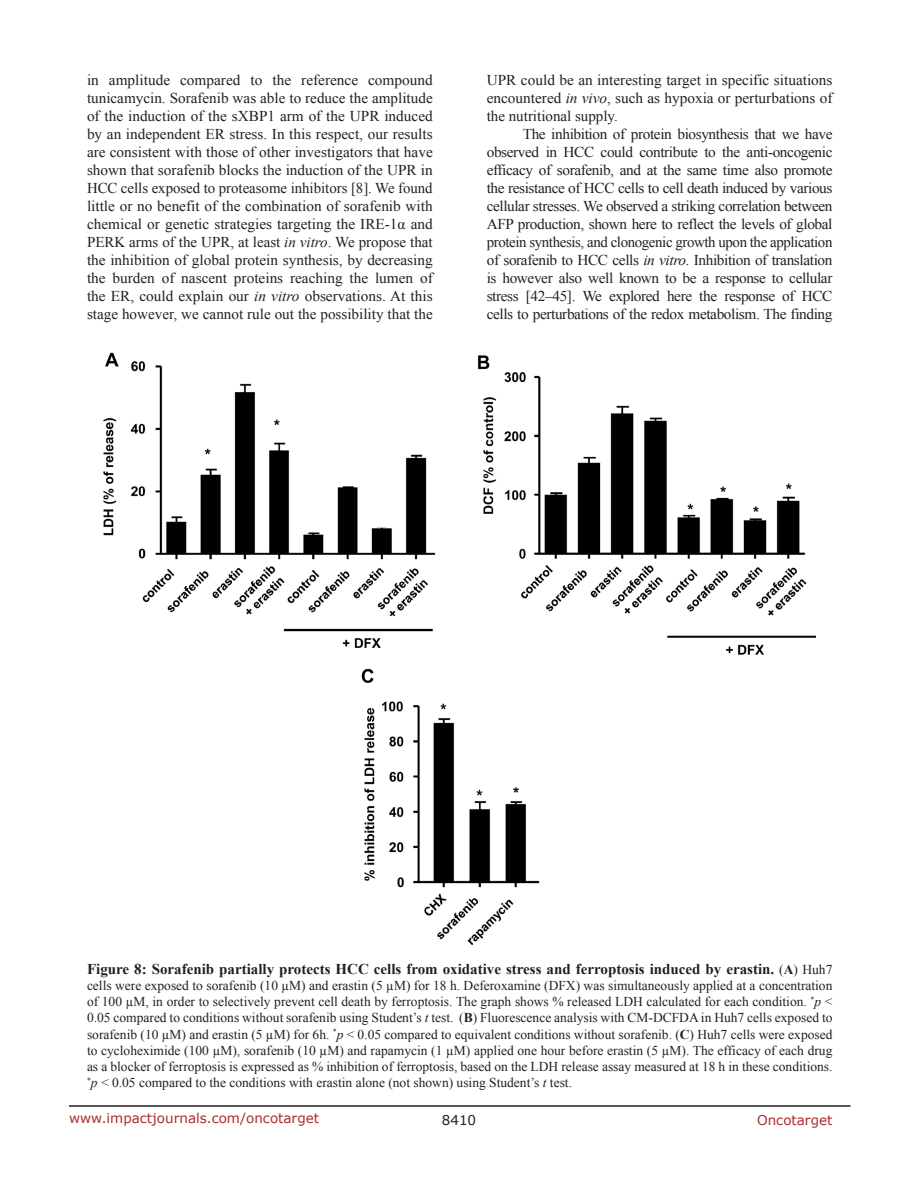
<style>
.page{position:relative;width:918px;height:1188px;background:#fff}
.page>*{position:absolute;margin:0;border:0;box-sizing:border-box;transform-origin:0 0}
.BodyText{font:15px/18px "Times New Roman";color:#231f20;text-align:justify}
.FigureText{font:700 15px "Times New Roman";color:#231f20}
.FigureText-2{font:13.5px/16.2px "Times New Roman";color:#231f20;text-align:justify}
.t1{font:13.5px "Verdana";color:#ac2b31}
.t2{font:13.5px "Verdana";color:#231f20}
.s1{font-style:italic}
.s2{font-weight:400;font-size:13.5px}
.s3{font-size:13.5px}
.s4{font-weight:700}
</style>
<div class="page">
<hr style="left:69px;top:1105px;width:781px;height:2px;background:#231f20">
<img style="left:103px;top:352px;width:713px;height:593px">
<p class="BodyText" style="left:87px;top:71px;width:347px">in amplitude compared to the reference compound tunicamycin. Sorafenib was able to reduce the amplitude of the induction of the sXBP1 arm of the UPR induced by an independent ER stress. In this respect, our results are consistent with those of other investigators that have shown that sorafenib blocks the induction of the UPR in HCC cells exposed to proteasome inhibitors [8]. We found little or no benefit of the combination of sorafenib with chemical or genetic strategies targeting the IRE-1α and PERK arms of the UPR, at least <span class="s1">in vitro</span>. We propose that the inhibition of global protein synthesis, by decreasing the burden of nascent proteins reaching the lumen of the ER, could explain our <span class="s1">in vitro</span> observations. At this stage however, we cannot rule out the possibility that the</p>
<p class="BodyText" style="left:487px;top:71px;width:347px">UPR could be an interesting target in specific situations encountered <span class="s1">in vivo</span>, such as hypoxia or perturbations of the nutritional supply.</p>
<p class="BodyText" style="left:487px;top:125px;width:347px;text-indent:36px">The inhibition of protein biosynthesis that we have observed in HCC could contribute to the anti-oncogenic efficacy of sorafenib, and at the same time also promote the resistance of HCC cells to cell death induced by various cellular stresses. We observed a striking correlation between AFP production, shown here to reflect the levels of global protein synthesis, and clonogenic growth upon the application of sorafenib to HCC cells <span class="s1">in vitro</span>. Inhibition of translation is however also well known to be a response to cellular stress [42–45]. We explored here the response of HCC cells to perturbations of the redox metabolism. The finding</p>
<p class="FigureText" style="left:87px;top:958px;width:747px">Figure 8: Sorafenib partially protects HCC cells from oxidative stress and ferroptosis induced by erastin. <span class="s2">(</span><span class="s3">A</span><span class="s2">) Huh7</span></p>
<p class="FigureText-2" style="left:87px;top:977px;width:747px">cells were exposed to sorafenib (10 µM) and erastin (5 µM) for 18 h. Deferoxamine (DFX) was simultaneously applied at a concentration of 100 µM, in order to selectively prevent cell death by ferroptosis. The graph shows % released LDH calculated for each condition. <sup>*</sup><span class="s1">p</span> &lt; 0.05 compared to conditions without sorafenib using Student’s <span class="s1">t</span> test. (<span class="s4">B</span>) Fluorescence analysis with CM-DCFDA in Huh7 cells exposed to sorafenib (10 µM) and erastin (5 µM) for 6h. <sup>*</sup><span class="s1">p</span> &lt; 0.05 compared to equivalent conditions without sorafenib. (<span class="s4">C</span>) Huh7 cells were exposed to cycloheximide (100 µM), sorafenib (10 µM) and rapamycin (1 µM) applied one hour before erastin (5 µM). The efficacy of each drug as a blocker of ferroptosis is expressed as % inhibition of ferroptosis, based on the LDH release assay measured at 18 h in these conditions. <sup>*</sup><span class="s1">p</span> &lt; 0.05 compared to the conditions with erastin alone (not shown) using Student’s <span class="s1">t</span> test.</p>
<p class="t1" style="left:69px;top:1109px;width:252px">www.impactjournals.com/oncotarget</p>
<p class="t2" style="left:442px;top:1111px;width:36px">8410</p>
<p class="t1" style="left:757px;top:1111px;width:77px">Oncotarget</p>
</div>
